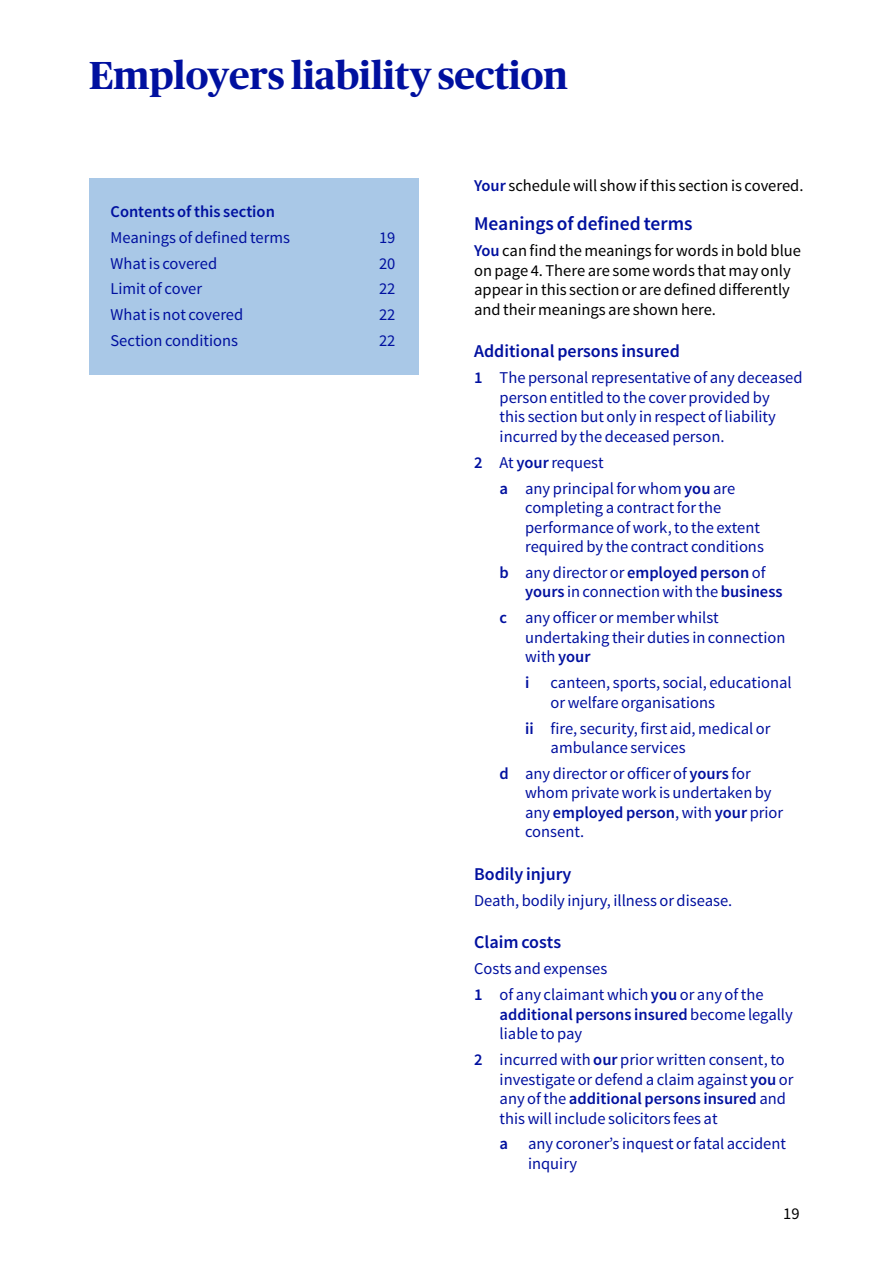
<style>
.page{position:relative;width:893px;height:1263px;background:#fff}
.page>*{position:absolute;margin:0;border:0;box-sizing:border-box;transform-origin:0 0}
.t1{font:700 39px "Publico Headline";color:#00109f}
.t2{font:600 19.5px "Source Sans Pro";color:#00109f}
.t3{font:600 18px "Source Sans Pro";color:#00109f}
.t4{font:16.5px/19.5px "Source Sans Pro";color:#00109f}
.t5{font:16.5px/19.5px "Source Sans Pro";color:#000}
.t6{font:600 16.5px/19.5px "Source Sans Pro";color:#00109f}
.s1{font-weight:600;color:#00109f}
.s2{font-weight:600}
.s3{font-weight:400}
</style>
<div class="page">
<div style="left:89px;top:179px;width:330px;height:196px;background:#a9c8e7"></div>
<h1 class="t1" style="left:89px;top:47px;width:480px">Employers liability section</h1>
<p class="t6" style="left:111px;top:202px;width:166px">Contents of this section</p>
<p class="t4" style="left:111px;top:228px;width:181px">Meanings of defined terms</p>
<p class="t4" style="left:379px;top:228px;width:18px">19</p>
<p class="t4" style="left:111px;top:254px;width:108px">What is covered</p>
<p class="t4" style="left:379px;top:254px;width:18px">20</p>
<p class="t4" style="left:111px;top:280px;width:93px">Limit of cover</p>
<p class="t4" style="left:379px;top:280px;width:18px">22</p>
<p class="t4" style="left:111px;top:305px;width:134px">What is not covered</p>
<p class="t4" style="left:379px;top:305px;width:18px">22</p>
<p class="t4" style="left:111px;top:331px;width:129px">Section conditions</p>
<p class="t4" style="left:379px;top:331px;width:18px">22</p>
<p class="t5" style="left:474px;top:176px;width:331px"><span class="s1">Your</span> schedule will show if this section is covered.</p>
<p class="t2" style="left:474px;top:212px;width:220px">Meanings of defined terms</p>
<p class="t5" style="left:474px;top:241px;width:328px"><span class="s1">You</span> can find the meanings for words in bold blue on page 4. There are some words that may only appear in this section or are defined differently and their meanings are shown here.</p>
<p class="t3" style="left:474px;top:340px;width:207px">Additional persons insured</p>
<p class="t4" style="left:500px;top:368px;width:304px;text-indent:-26px"><span class="s2">1</span> The personal representative of any deceased person entitled to the cover provided by<br>this section but only in respect of liability incurred by the deceased person.</p>
<p class="t4" style="left:500px;top:450px;width:237px;line-height:25.8px;text-indent:-26px"><span class="s2">2</span> At <span class="s2">your</span> request<br><span class="s2">a</span> any principal for whom <span class="s2">you</span> are</p>
<p class="t4" style="left:525px;top:498px;width:240px">completing a contract for the performance of work, to the extent required by the contract conditions</p>
<p class="t4" style="left:525px;top:563px;width:259px;text-indent:-25px"><span class="s2">b</span> any director or <span class="s2">employed person</span> of <span class="s2">yours</span> in connection with the <span class="s2">business</span></p>
<p class="t4" style="left:525px;top:608px;width:262px;text-indent:-26px"><span class="s2">c</span> any officer or member whilst undertaking their duties in connection with <span class="s2">your</span></p>
<p class="t6" style="left:525px;top:673px;width:6px">i</p>
<p class="t4" style="left:551px;top:673px;width:243px">canteen, sports, social, educational or welfare organisations</p>
<p class="t4" style="left:551px;top:719px;width:221px;text-indent:-26px"><span class="s2">ii</span> fire, security, first aid, medical or ambulance services</p>
<p class="t4" style="left:525px;top:764px;width:260px;text-indent:-26px"><span class="s2">d</span> any director or officer of <span class="s2">yours</span> for whom private work is undertaken by any <span class="s2">employed person</span>, with <span class="s2">your</span> prior consent.</p>
<p class="t3" style="left:474px;top:863px;width:99px">Bodily injury</p>
<p class="t4" style="left:474px;top:891px;width:260px">Death, bodily injury, illness or disease.</p>
<p class="t3" style="left:474px;top:931px;width:88px">Claim costs</p>
<p class="t4" style="left:474px;top:956px;width:291px;line-height:25.8px">Costs and expenses<br><span class="s2">1</span> of any claimant which <span class="s2">you</span> or any of the</p>
<p class="t6" style="left:500px;top:1005px;width:295px">additional persons insured <span class="s3">become legally liable to pay</span></p>
<p class="t4" style="left:500px;top:1050px;width:295px;text-indent:-26px"><span class="s2">2</span> incurred with <span class="s2">our</span> prior written consent, to investigate or defend a claim against <span class="s2">you</span> or any of the <span class="s2">additional persons insured</span> and this will include solicitors fees at</p>
<p class="t4" style="left:528px;top:1134px;width:259px;text-indent:-28px"><span class="s2">a</span> any coroner’s inquest or fatal accident inquiry</p>
<p class="t5" style="left:783px;top:1204px;width:18px">19</p>
</div>
